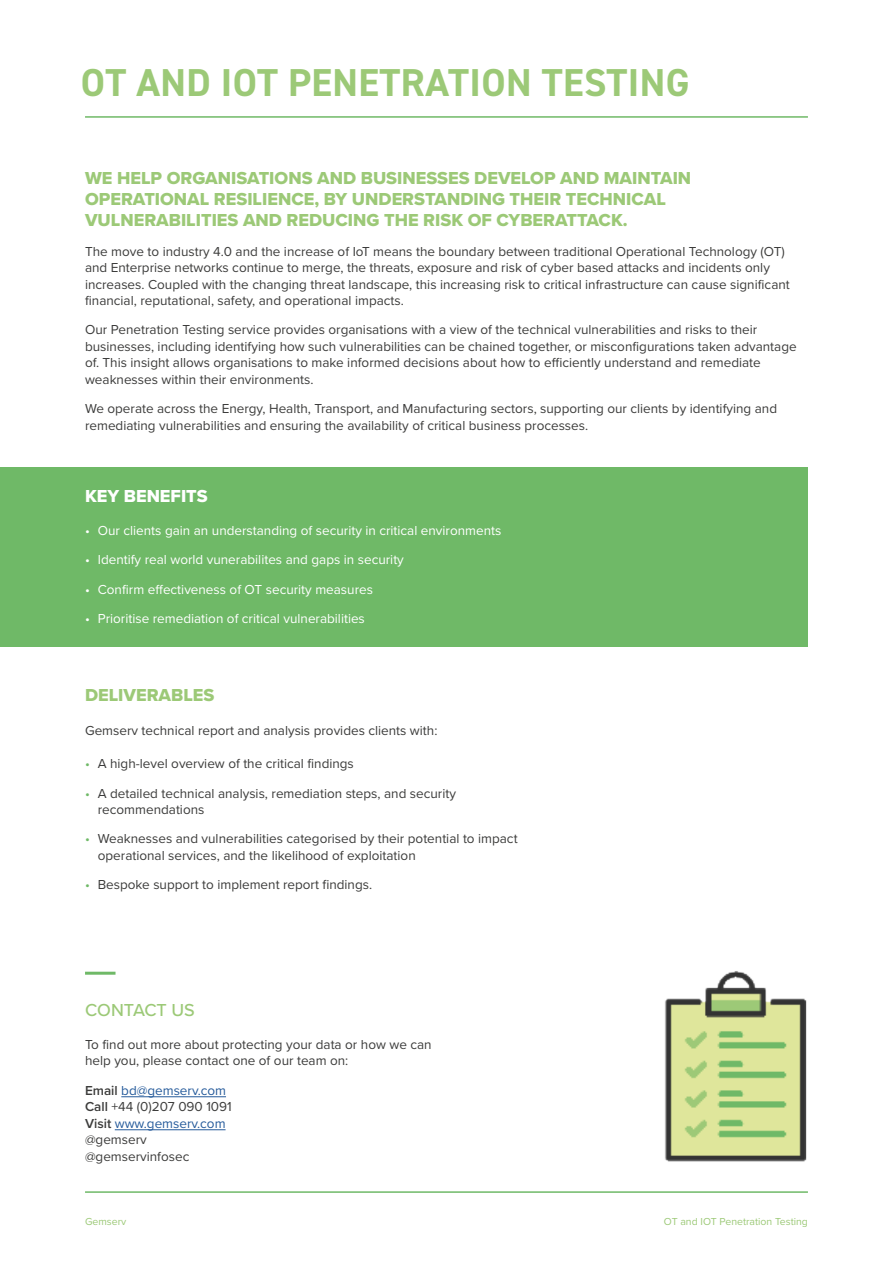
<style>
.page{position:relative;width:893px;height:1263px;background:#fff}
.page>*{position:absolute;margin:0;border:0;box-sizing:border-box;transform-origin:0 0}
.t1{font:700 39px "DIN2014";letter-spacing:.01em;color:#9cc977}
.t2{font:18px/21px "Proxima Nova Extrabld";color:#9cc977}
.t3{font:18px "Proxima Nova Extrabld";color:#fff}
.t4{font:500 18px "Proxima Nova";color:#9cc977}
.t5{font:13.5px/16.5px "Proxima Nova";color:#3c3c3b}
.t6{font:13.5px "Proxima Nova";color:#fff}
.t7{font:10.5px "Proxima Nova";color:#9cc977}
.s1{color:#6fb967}
.s2{font-weight:600}
.s3{color:#265b9b}
</style>
<div class="page">
<hr style="left:85px;top:116px;width:723px;height:2px;background:#6fb967">
<hr style="left:85px;top:1191px;width:723px;height:2px;background:#6fb967">
<hr style="left:121px;top:1096px;width:105px;height:1px;background:#265b9b">
<hr style="left:115px;top:1129px;width:111px;height:1px;background:#265b9b">
<hr style="left:85px;top:972px;width:31px;height:3px;background:#6fb967">
<div style="left:0;top:468px;width:808px;height:179px;background:#6fb967"></div>
<img style="left:665px;top:971px;width:142px;height:191px">
<h1 class="t1" style="left:81px;top:60px;width:610px">OT AND IOT PENETRATION TESTING</h1>
<h2 class="t2" style="left:85px;top:168px;width:608px">WE HELP ORGANISATIONS AND BUSINESSES DEVELOP AND MAINTAIN<br>OPERATIONAL RESILIENCE, BY UNDERSTANDING THEIR TECHNICAL<br>VULNERABILITIES AND REDUCING THE RISK OF CYBERATTACK.</h2>
<p class="t5" style="left:85px;top:244px;width:706px">The move to industry 4.0 and the increase of IoT means the boundary between traditional Operational Technology (OT) and Enterprise networks continue to merge, the threats, exposure and risk of cyber based attacks and incidents only increases. Coupled with the changing threat landscape, this increasing risk to critical infrastructure can cause significant financial, reputational, safety, and operational impacts.</p>
<p class="t5" style="left:85px;top:322px;width:713px">Our Penetration Testing service provides organisations with a view of the technical vulnerabilities and risks to their businesses, including identifying how such vulnerabilities can be chained together, or misconfigurations taken advantage of. This insight allows organisations to make informed decisions about how to efficiently understand and remediate weaknesses within their environments.</p>
<p class="t5" style="left:85px;top:401px;width:694px">We operate across the Energy, Health, Transport, and Manufacturing sectors, supporting our clients by identifying and remediating vulnerabilities and ensuring the availability of critical business processes.</p>
<h2 class="t3" style="left:85px;top:488px;width:124px">KEY BENEFITS</h2>
<p class="t6" style="left:85px;top:525px;width:418px">• Our clients gain an understanding of security in critical environments</p>
<p class="t6" style="left:85px;top:554px;width:320px">• Identify real world vunerabilites and gaps in security</p>
<p class="t6" style="left:85px;top:583px;width:289px">• Confirm effectiveness of OT security measures</p>
<p class="t6" style="left:85px;top:613px;width:281px">• Prioritise remediation of critical vulnerabilities</p>
<h2 class="t2" style="left:85px;top:684px;width:131px">DELIVERABLES</h2>
<p class="t5" style="left:85px;top:723px;width:354px">Gemserv technical report and analysis provides clients with:</p>
<p class="t5" style="left:85px;top:756px;width:270px"><span class="s1">•</span> A high-level overview of the critical findings</p>
<p class="t5" style="left:98px;top:785px;width:360px;text-indent:-13px"><span class="s1">•</span> A detailed technical analysis, remediation steps, and security recommendations</p>
<p class="t5" style="left:98px;top:831px;width:421px;text-indent:-13px"><span class="s1">•</span> Weaknesses and vulnerabilities categorised by their potential to impact operational services, and the likelihood of exploitation</p>
<p class="t5" style="left:85px;top:877px;width:289px"><span class="s1">•</span> Bespoke support to implement report findings.</p>
<h2 class="t4" style="left:85px;top:1002px;width:111px">CONTACT US</h2>
<p class="t5" style="left:85px;top:1037px;width:348px">To find out more about protecting your data or how we can help you, please contact one of our team on:</p>
<p class="t5" style="left:85px;top:1083px;width:148px"><span class="s2">Email</span> <span class="s3">bd@gemserv.com<br></span><span class="s2">Call</span> +44 (0)207 090 1091<br><span class="s2">Visit</span> <span class="s3">www.gemserv.com </span>@gemserv @gemservinfosec</p>
<p class="t7" style="left:85px;top:1216px;width:43px">Gemserv</p>
<p class="t7" style="left:664px;top:1216px;width:145px">OT and IOT Penetration Testing</p>
</div>
